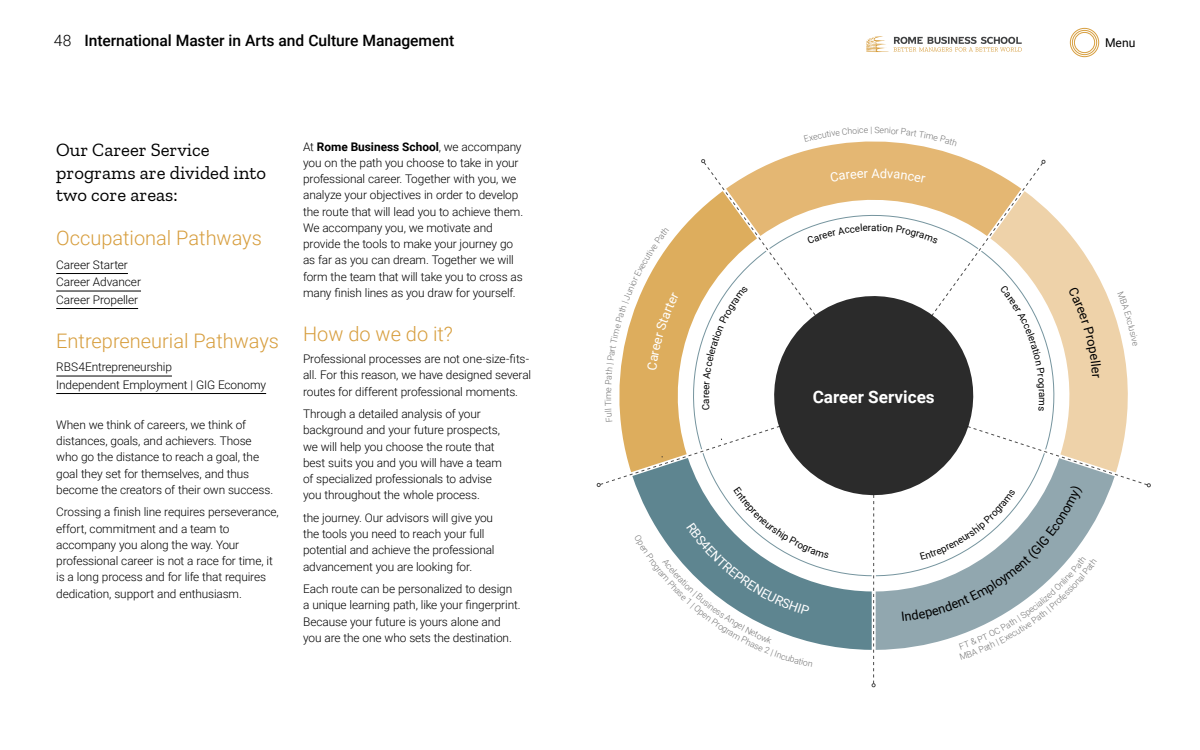
<style>
.page{position:relative;width:1200px;height:750px;background:#fff}
.page>*{position:absolute;margin:0;border:0;box-sizing:border-box;transform-origin:0 0}
.Destacado_1_Zilla_Ne{font:300 20px "Roboto";color:#d79e3e}
.Destacado_1_Zilla_Ne-2{font:18.75px/22.5px "Zilla Slab";color:#000}
.Subtitular_Negro{font:700 17.12px "Roboto";color:#fff}
.t1{font:500 15.62px "Roboto";letter-spacing:-.005em;color:#000}
.Texto_Pequeño_Gráfic{font:12.81px "Roboto";color:#fff}
.t2{font:12.12px "Roboto";color:#000}
.Texto_Descripciones{font:300 11.88px/16.2px "Roboto";letter-spacing:-.01em;color:#000}
.Texto_Pequeño_Gráfic-2{font:9.81px "Roboto";color:#000}
.Texto_Descripciones-2{font:300 8.75px "Roboto";color:#737373}
.s1{font-weight:300}
.s2{font-weight:700}
</style>
<div class="page">
<div style="left:1070px;top:28px;width:29px;height:29px;border:1px solid #d79e3e;border-radius:50%"></div>
<div style="left:1072px;top:30px;width:25px;height:25px;border:1px solid #d79e3e;border-radius:50%"></div>
<div style="left:1074px;top:32px;width:21px;height:21px;border:1px solid #d79e3e;border-radius:50%"></div>
<svg style="left:866px;top:36px;width:156px;height:16px"></svg>
<hr style="left:56px;top:273px;width:72px;height:1px;background:#000">
<hr style="left:56px;top:291px;width:85px;height:1px;background:#000">
<hr style="left:56px;top:308px;width:82px;height:1px;background:#000">
<hr style="left:56px;top:376px;width:116px;height:1px;background:#000">
<hr style="left:56px;top:393px;width:210px;height:1px;background:#000">
<svg style="left:596px;top:141px;width:555px;height:546px"></svg>
<h3 class="t1" style="left:54px;top:30px;width:402px"><span class="s1">48</span> International Master in Arts and Culture Management</h3>
<p class="t2" style="left:1105px;top:34px;width:32px">Menu</p>
<p class="Destacado_1_Zilla_Ne-2" style="left:56px;top:139px;width:211px">Our Career Service programs are divided into two core areas:</p>
<p class="Destacado_1_Zilla_Ne" style="left:56px;top:224px;width:207px">Occupational Pathways</p>
<p class="Texto_Descripciones" style="left:56px;top:256px;width:73px">Career Starter</p>
<p class="Texto_Descripciones" style="left:56px;top:274px;width:86px">Career Advancer</p>
<p class="Texto_Descripciones" style="left:56px;top:291px;width:83px">Career Propeller</p>
<p class="Destacado_1_Zilla_Ne" style="left:56px;top:327px;width:224px">Entrepreneurial Pathways</p>
<p class="Texto_Descripciones" style="left:56px;top:359px;width:117px">RBS4Entrepreneurship</p>
<p class="Texto_Descripciones" style="left:56px;top:376px;width:211px">Independent Employment | GIG Economy</p>
<p class="Texto_Descripciones" style="left:56px;top:416px;width:218px">When we think of careers, we think of distances, goals, and achievers. Those who go the distance to reach a goal, the goal they set for themselves, and thus become the creators of their own success.</p>
<p class="Texto_Descripciones" style="left:56px;top:504px;width:224px">Crossing a finish line requires perseverance, effort, commitment and a team to accompany you along the way. Your professional career is not a race for time, it is a long process and for life that requires dedication, support and enthusiasm.</p>
<p class="Texto_Descripciones" style="left:303px;top:138px;width:222px">At <span class="s2">Rome Business School</span>, we accompany you on the path you choose to take in your professional career. Together with you, we analyze your objectives in order to develop the route that will lead you to achieve them.<br>We accompany you, we motivate and provide the tools to make your journey go as far as you can dream. Together we will form the team that will take you to cross as many finish lines as you draw for yourself.</p>
<p class="Destacado_1_Zilla_Ne" style="left:303px;top:320px;width:151px">How do we do it?</p>
<p class="Texto_Descripciones" style="left:303px;top:350px;width:230px">Professional processes are not one-size-fits&shy;all. For this reason, we have designed several routes for different professional moments.</p>
<p class="Texto_Descripciones" style="left:303px;top:405px;width:200px">Through a detailed analysis of your background and your future prospects, we will help you choose the route that best suits you and you will have a team of specialized professionals to advise you throughout the whole process.</p>
<p class="Texto_Descripciones" style="left:303px;top:509px;width:193px">the journey. Our advisors will give you the tools you need to reach your full potential and achieve the professional advancement you are looking for.</p>
<p class="Texto_Descripciones" style="left:303px;top:580px;width:219px">Each route can be personalized to design a unique learning path, like your fingerprint.<br>Because your future is yours alone and you are the one who sets the destination.</p>
<p class="Texto_Pequeño_Gráfic" style="left:871px;top:164px;width:10px">A</p>
<p class="Texto_Pequeño_Gráfic-2" style="left:871px;top:221px;width:7px">a</p>
<p class="Texto_Descripciones-2" style="left:602px;top:399px;width:9px;rotate:-90deg">m</p>
<p class="Subtitular_Negro" style="left:813px;top:385px;width:124px">Career Services</p>
<p class="Texto_Pequeño_Gráfic-2" style="left:699px;top:398px;width:5px;rotate:-90deg">r</p>
</div>
